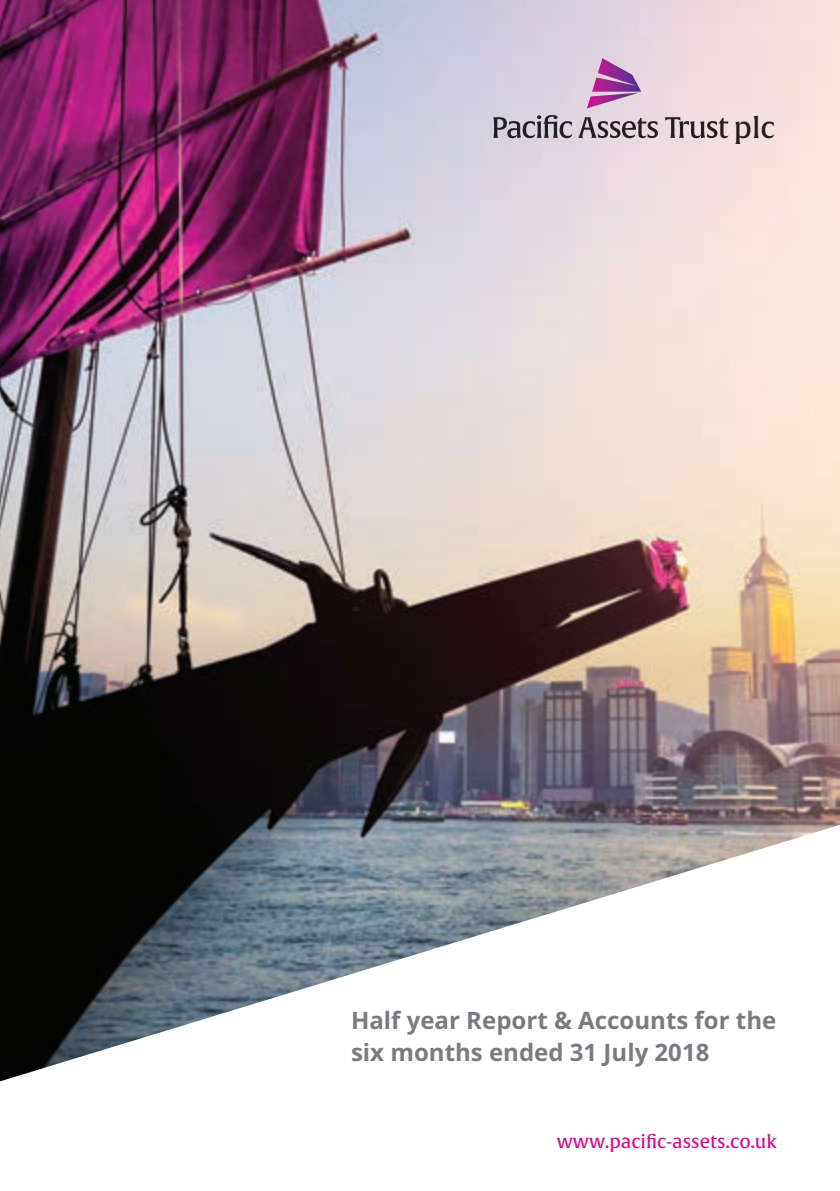
<style>
.page{position:relative;width:840px;height:1191px;background:#fff}
.page>*{position:absolute;margin:0;border:0;box-sizing:border-box;transform-origin:0 0}
.t1{font:28.4px "Alverata Md";color:#231f20}
.t2{font:700 24px/32px "Open Sans";color:#787c82}
.t3{font:18px "Alverata Md";color:#d20e8c}
</style>
<div class="page">
<img style="left:0;top:0;width:839px;height:770px">
<svg style="left:0;top:770px;width:839px;height:312px"></svg>
<svg style="left:586px;top:58px;width:55px;height:50px;background:#bf89bc"></svg>
<svg style="left:492px;top:115px;width:165px;height:23px;background:#a29aa1"></svg>
<svg style="left:664px;top:117px;width:64px;height:21px"></svg>
<p class="t1" style="left:733px;top:116px;width:43px">plc</p>
<p class="t2" style="left:351px;top:1004px;width:426px">Half year Report &amp; Accounts for the six months ended 31 July 2018</p>
<p class="t3" style="left:556px;top:1133px;width:221px">www.pacific-assets.co.uk</p>
</div>
